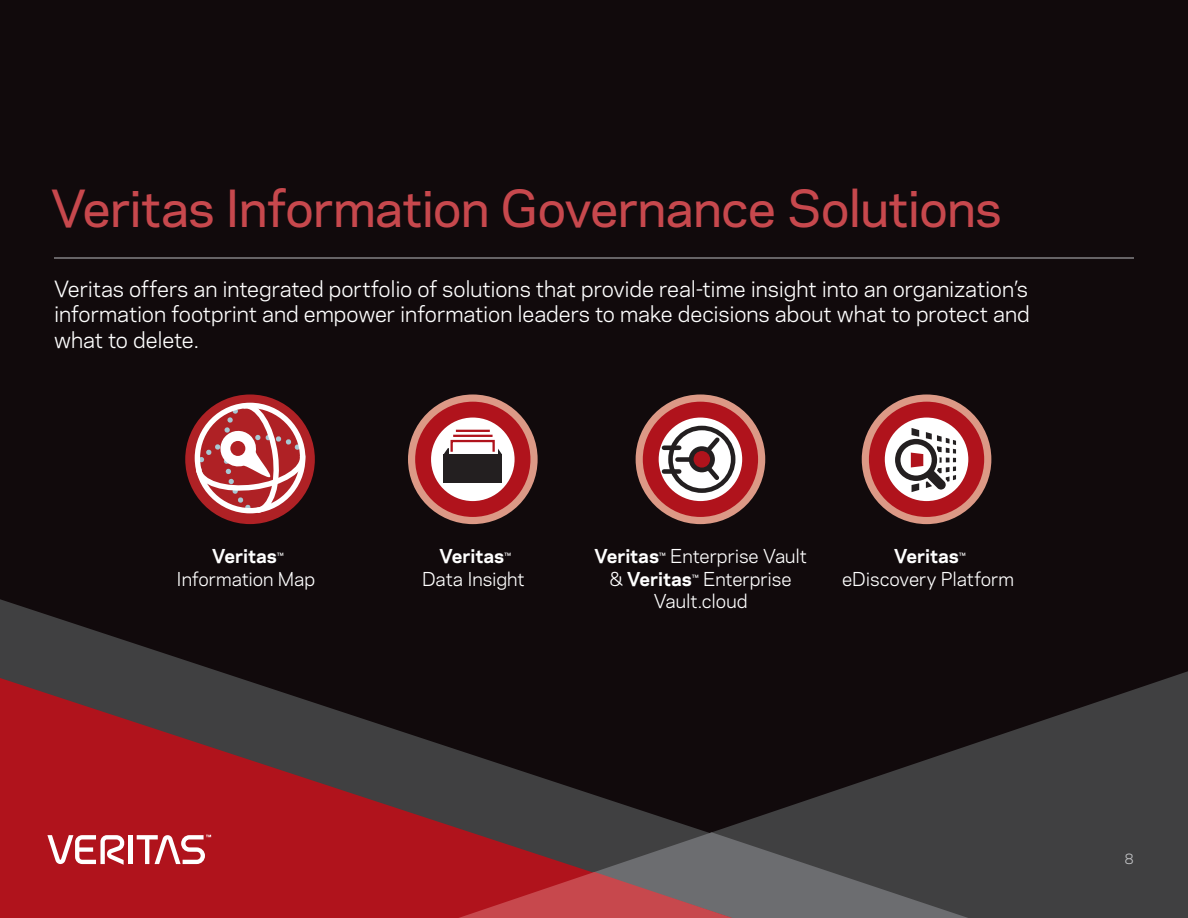
<style>
.page{position:relative;width:1188px;height:918px;background:#110a0c}
.page>*{position:absolute;margin:0;border:0;box-sizing:border-box;transform-origin:0 0}
.t1{font:500 48px "Polaris";letter-spacing:-.01em;color:#c7484d}
.t2{font:21px/25.5px "Polaris";letter-spacing:-.005em;color:#fff;text-align:justify}
.t3{font:18px/22.5px "Polaris";letter-spacing:-.01em;color:#fff;text-align:center}
.t4{font:13.5px "Polaris";color:#c7c8ca}
.s1{font-weight:700}
.s2{font-weight:500;font-size:12px}
</style>
<div class="page">
<svg style="left:0;top:599px;width:226px;height:75px"></svg>
<svg style="left:773px;top:671px;width:415px;height:247px;fill:#404041"></svg>
<svg style="left:773px;top:832px;width:236px;height:86px;background:#4d4e4f"></svg>
<svg style="left:0;top:674px;width:773px;height:244px"></svg>
<svg style="left:419px;top:872px;width:354px;height:46px;background:#a34348"></svg>
<hr style="left:129px;top:835px;width:4px;height:29px;background:#fff">
<svg style="left:47px;top:835px;width:78px;height:30px;background:#cf7075"></svg>
<svg style="left:137px;top:835px;width:74px;height:29px;background:#cc686e"></svg>
<div style="left:185px;top:395px;width:130px;height:129px;background:#af2125;border-radius:50%"></div>
<svg style="left:191px;top:398px;width:119px;height:120px"></svg>
<hr style="left:54px;top:257px;width:1080px;height:2px;background:#a8a9ad">
<div style="left:408px;top:394px;width:130px;height:130px;background:#dc9986;border-radius:50%"></div>
<div style="left:415px;top:402px;width:115px;height:115px;background:#b0131c;border-radius:50%"></div>
<div style="left:431px;top:418px;width:84px;height:83px;background:#fff;border-radius:50%"></div>
<div style="left:444px;top:454px;width:58px;height:29px;background:#231f20"></div>
<svg style="left:444px;top:448px;width:58px;height:6px"></svg>
<div style="left:449px;top:441px;width:48px;height:13px;background:#fff"></div>
<div style="left:451px;top:440px;width:44px;height:13px;border:2px solid #b0131c"></div>
<hr style="left:453px;top:435px;width:40px;height:2px;background:#b0131c">
<hr style="left:456px;top:430px;width:34px;height:2px;background:#b0131c">
<div style="left:636px;top:394px;width:129px;height:130px;background:#dc9986;border-radius:50%"></div>
<div style="left:643px;top:402px;width:115px;height:115px;background:#b0131c;border-radius:50%"></div>
<svg style="left:659px;top:418px;width:83px;height:83px;background:#e6e5e5"></svg>
<div style="left:668px;top:426px;width:67px;height:67px;border:5px solid #231f20;border-radius:50%"></div>
<svg style="left:689px;top:446px;width:26px;height:26px"></svg>
<hr style="left:664px;top:446px;width:15px;height:4px;background:#231f20">
<div style="left:664px;top:469px;width:15px;height:5px;background:#231f20"></div>
<svg style="left:701px;top:433px;width:23px;height:51px"></svg>
<div style="left:677px;top:457px;width:14px;height:5px;background:#231f20"></div>
<div style="left:694px;top:451px;width:16px;height:17px;background:#b0131c;border-radius:50%"></div>
<div style="left:862px;top:394px;width:129px;height:130px;background:#dc9986;border-radius:50%"></div>
<div style="left:869px;top:402px;width:115px;height:115px;background:#b0131c;border-radius:50%"></div>
<div style="left:885px;top:418px;width:83px;height:83px;background:#fff;border-radius:50%"></div>
<svg style="left:895px;top:428px;width:61px;height:64px"></svg>
<p class="t1" style="left:51px;top:173px;width:952px">Veritas Information Governance Solutions</p>
<p class="t2" style="left:54px;top:275px;width:977px">Veritas offers an integrated portfolio of solutions that provide real-time insight into an organization’s information footprint and empower information leaders to make decisions about what to protect and what to delete.</p>
<p class="t3" style="left:177px;top:544px;width:140px"><span class="s1">Veritas</span><span class="s2">™<br></span>Information Map</p>
<p class="t3" style="left:422px;top:544px;width:104px"><span class="s1">Veritas</span><span class="s2">™<br></span>Data Insight</p>
<p class="t3" style="left:594px;top:544px;width:214px"><span class="s1">Veritas</span><span class="s2">™</span> Enterprise Vault &amp; <span class="s1">Veritas</span><span class="s2">™</span> Enterprise<br>Vault.cloud</p>
<p class="t3" style="left:842px;top:544px;width:173px"><span class="s1">Veritas</span><span class="s2">™<br></span>eDiscovery Platform</p>
<p class="t4" style="left:1125px;top:848px;width:11px">8</p>
</div>
